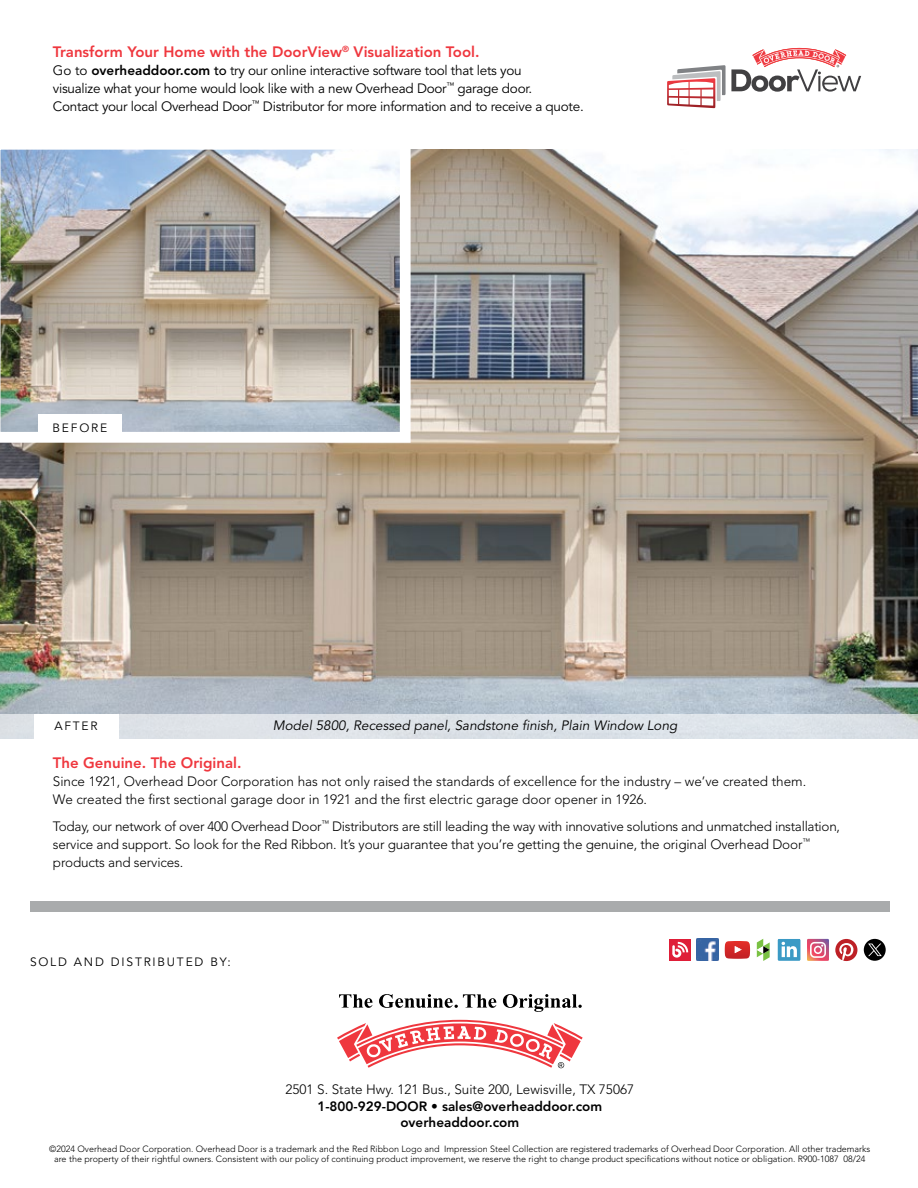
<style>
.page{position:relative;width:918px;height:1188px;background:#fff}
.page>*{position:absolute;margin:0;border:0;box-sizing:border-box;transform-origin:0 0}
.t1{font:800 15px "Avenir LT Std";color:#ef373e}
.t2{font:300 13.5px/18px "Avenir LT Std";letter-spacing:-.01em;color:#000}
.t3{font:13.5px/18px "Avenir LT Std";letter-spacing:-.02em;color:#000}
.t4{font:italic 13.5px "Avenir LT Std";color:#000}
.t5{font:800 13.5px/16.2px "Avenir LT Std";color:#000;text-align:center}
.t6{font:12px "Avenir LT Std";letter-spacing:.15em;color:#000}
.t7{font:300 9px/10.8px "Avenir LT Std";color:#000;text-align:center}
.s1{font-weight:800}
.s2{font-weight:500}
</style>
<div class="page">
<img style="left:0;top:149px;width:918px;height:565px">
<div style="left:30px;top:901px;width:860px;height:11px;background:#a9abac"></div>
<svg style="left:339px;top:994px;width:34px;height:14px"></svg>
<svg style="left:379px;top:994px;width:117px;height:14px"></svg>
<svg style="left:503px;top:994px;width:79px;height:18px"></svg>
<svg style="left:337px;top:1019px;width:246px;height:50px"></svg>
<svg style="left:667px;top:47px;width:194px;height:61px"></svg>
<div style="left:0;top:714px;width:918px;height:25px;background:#dee3e8"></div>
<div style="left:34px;top:714px;width:84px;height:29px;background:#fff"></div>
<img style="left:0;top:149px;width:411px;height:294px">
<div style="left:38px;top:415px;width:84px;height:27px;background:#fff"></div>
<img style="left:697px;top:939px;width:22px;height:22px">
<svg style="left:757px;top:939px;width:13px;height:22px"></svg>
<svg style="left:778px;top:939px;width:23px;height:22px"></svg>
<svg style="left:835px;top:939px;width:22px;height:22px"></svg>
<div style="left:669px;top:939px;width:22px;height:22px;background:#df1e38"></div>
<svg style="left:672px;top:942px;width:16px;height:16px"></svg>
<svg style="left:725px;top:941px;width:25px;height:18px"></svg>
<svg style="left:864px;top:939px;width:22px;height:22px"></svg>
<svg style="left:868px;top:944px;width:14px;height:12px"></svg>
<svg style="left:807px;top:939px;width:22px;height:22px"></svg>
<p class="t1" style="left:53px;top:43px;width:428px">Transform Your Home with the DoorView<sup>®</sup> Visualization Tool.</p>
<p class="t3" style="left:53px;top:61px;width:532px">Go to <span class="s1">overheaddoor.com</span> <span class="s2">to</span> try our online interactive software tool that lets you<br>visualize what your home would look like with a new Overhead Door<sup>™</sup> garage door.<br>Contact your local Overhead Door<sup>™</sup> Distributor for more information and to receive a quote.</p>
<p class="t6" style="left:53px;top:421px;width:56px">BEFORE</p>
<p class="t6" style="left:54px;top:719px;width:45px">AFTER</p>
<p class="t4" style="left:273px;top:718px;width:406px">Model 5800, Recessed panel, Sandstone finish, Plain Window Long</p>
<p class="t1" style="left:53px;top:753px;width:190px">The Genuine. The Original.</p>
<p class="t2" style="left:53px;top:772px;width:755px">Since 1921, Overhead Door Corporation has not only raised the standards of excellence for the industry – we’ve created them.<br>We created the first sectional garage door in 1921 and the first electric garage door opener in 1926.</p>
<p class="t2" style="left:53px;top:817px;width:789px">Today, our network of over 400 Overhead Door<sup>™</sup> Distributors are still leading the way with innovative solutions and unmatched installation, service and support. So look for the Red Ribbon. It’s your guarantee that you’re getting the genuine, the original Overhead Door<sup>™ </sup>products and services.</p>
<p class="t6" style="left:30px;top:955px;width:202px">SOLD AND DISTRIBUTED BY:</p>
<p class="t2" style="left:286px;top:1081px;width:350px">2501 S. State Hwy. 121 Bus., Suite 200, Lewisville, TX 75067</p>
<p class="t5" style="left:317px;top:1098px;width:286px">1-800-929-DOOR • sales@overheaddoor.com overheaddoor.com</p>
<p class="t7" style="left:49px;top:1143px;width:823px">©2024 Overhead Door Corporation. Overhead Door is a trademark and the Red Ribbon Logo and Impression Steel Collection are registered trademarks of Overhead Door Corporation. All other trademarks are the property of their rightful owners. Consistent with our policy of continuing product improvement, we reserve the right to change product specifications without notice or obligation. R900-1087 08/24</p>
</div>
